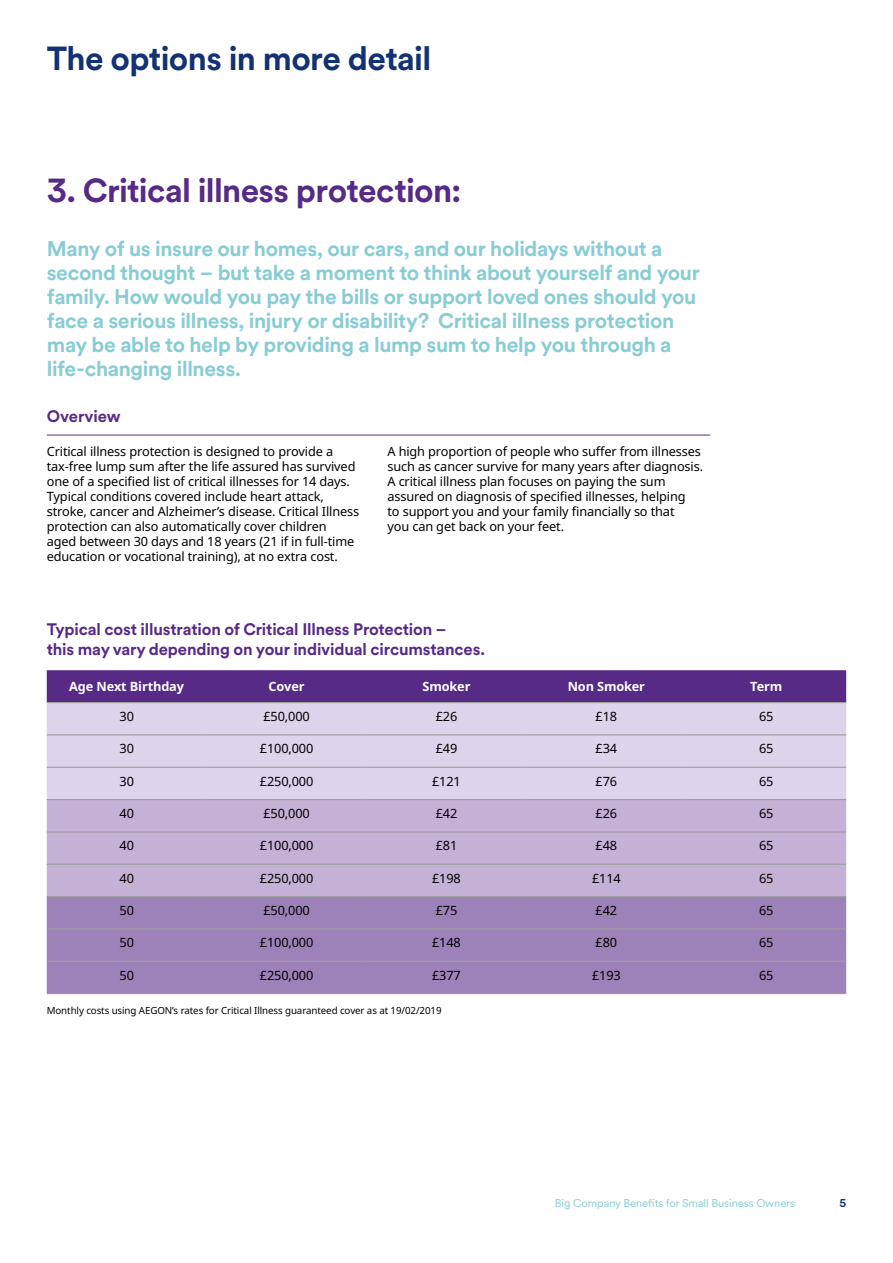
<style>
.page{position:relative;width:893px;height:1263px;background:#fff}
.page>*{position:absolute;margin:0;border:0;box-sizing:border-box;transform-origin:0 0}
.t1{font:700 33px "Schroders Circular";letter-spacing:-.02em;color:#572a86}
.t2{font:700 33px "Schroders Circular";letter-spacing:-.02em;color:#123274}
.t3{font:700 21px/24px "Schroders Circular";letter-spacing:-.02em;color:#88cdd3}
.t4{font:700 16.5px/19.5px "Schroders Circular";letter-spacing:-.01em;color:#572a86}
.t5{font:12.75px/15px "Noto Sans";letter-spacing:-.01em;color:#000}
.t6{font:700 12.75px "Noto Sans";letter-spacing:-.01em;color:#fff}
.t7{font:11.25px "Schroders Circular";letter-spacing:-.01em;color:#88cdd3}
.t8{font:700 11.25px "Schroders Circular";color:#123274}
.t9{font:9.75px "Noto Sans";letter-spacing:-.01em;color:#000}
</style>
<div class="page">
<hr style="left:47px;top:435px;width:663px;height:1px;background:#572a86">
<div style="left:47px;top:670px;width:799px;height:32px;background:#572a86"></div>
<div style="left:47px;top:703px;width:799px;height:96px;background:#dbd4eb"></div>
<div style="left:47px;top:800px;width:799px;height:96px;background:#c5b0d6"></div>
<div style="left:47px;top:897px;width:799px;height:96px;background:#9d82ba"></div>
<hr style="left:47px;top:702px;width:160px;height:1px;background:#9d9d9c">
<hr style="left:207px;top:702px;width:160px;height:1px;background:#9d9d9c">
<hr style="left:367px;top:702px;width:159px;height:1px;background:#9d9d9c">
<hr style="left:526px;top:702px;width:160px;height:1px;background:#9d9d9c">
<hr style="left:686px;top:702px;width:160px;height:1px;background:#9d9d9c">
<hr style="left:47px;top:734px;width:160px;height:1px;background:#9d9d9c">
<hr style="left:207px;top:734px;width:160px;height:1px;background:#9d9d9c">
<hr style="left:367px;top:734px;width:159px;height:1px;background:#9d9d9c">
<hr style="left:526px;top:734px;width:160px;height:1px;background:#9d9d9c">
<hr style="left:686px;top:734px;width:160px;height:1px;background:#9d9d9c">
<hr style="left:47px;top:767px;width:160px;height:1px;background:#9d9d9c">
<hr style="left:207px;top:767px;width:160px;height:1px;background:#9d9d9c">
<hr style="left:367px;top:767px;width:159px;height:1px;background:#9d9d9c">
<hr style="left:526px;top:767px;width:160px;height:1px;background:#9d9d9c">
<hr style="left:686px;top:767px;width:160px;height:1px;background:#9d9d9c">
<hr style="left:47px;top:799px;width:160px;height:1px;background:#9d9d9c">
<hr style="left:207px;top:799px;width:160px;height:1px;background:#9d9d9c">
<hr style="left:367px;top:799px;width:159px;height:1px;background:#9d9d9c">
<hr style="left:526px;top:799px;width:160px;height:1px;background:#9d9d9c">
<hr style="left:686px;top:799px;width:160px;height:1px;background:#9d9d9c">
<hr style="left:47px;top:831px;width:160px;height:1px;background:#9d9d9c">
<hr style="left:207px;top:831px;width:160px;height:1px;background:#9d9d9c">
<hr style="left:367px;top:831px;width:159px;height:1px;background:#9d9d9c">
<hr style="left:526px;top:831px;width:160px;height:1px;background:#9d9d9c">
<hr style="left:686px;top:831px;width:160px;height:1px;background:#9d9d9c">
<hr style="left:47px;top:864px;width:160px;height:1px;background:#9d9d9c">
<hr style="left:207px;top:864px;width:160px;height:1px;background:#9d9d9c">
<hr style="left:367px;top:864px;width:159px;height:1px;background:#9d9d9c">
<hr style="left:526px;top:864px;width:160px;height:1px;background:#9d9d9c">
<hr style="left:686px;top:864px;width:160px;height:1px;background:#9d9d9c">
<hr style="left:47px;top:896px;width:160px;height:1px;background:#9d9d9c">
<hr style="left:207px;top:896px;width:160px;height:1px;background:#9d9d9c">
<hr style="left:367px;top:896px;width:159px;height:1px;background:#9d9d9c">
<hr style="left:526px;top:896px;width:160px;height:1px;background:#9d9d9c">
<hr style="left:686px;top:896px;width:160px;height:1px;background:#9d9d9c">
<hr style="left:47px;top:928px;width:160px;height:1px;background:#9d9d9c">
<hr style="left:207px;top:928px;width:160px;height:1px;background:#9d9d9c">
<hr style="left:367px;top:928px;width:159px;height:1px;background:#9d9d9c">
<hr style="left:526px;top:928px;width:160px;height:1px;background:#9d9d9c">
<hr style="left:686px;top:928px;width:160px;height:1px;background:#9d9d9c">
<hr style="left:47px;top:961px;width:160px;height:1px;background:#9d9d9c">
<hr style="left:207px;top:961px;width:160px;height:1px;background:#9d9d9c">
<hr style="left:367px;top:961px;width:159px;height:1px;background:#9d9d9c">
<hr style="left:526px;top:961px;width:160px;height:1px;background:#9d9d9c">
<hr style="left:686px;top:961px;width:160px;height:1px;background:#9d9d9c">
<hr style="left:47px;top:993px;width:160px;height:1px;background:#9d9d9c">
<hr style="left:207px;top:993px;width:160px;height:1px;background:#9d9d9c">
<hr style="left:367px;top:993px;width:159px;height:1px;background:#9d9d9c">
<hr style="left:526px;top:993px;width:160px;height:1px;background:#9d9d9c">
<hr style="left:686px;top:993px;width:160px;height:1px;background:#9d9d9c">
<h1 class="t2" style="left:47px;top:36px;width:386px">The options in more detail</h1>
<h1 class="t1" style="left:47px;top:168px;width:416px">3. Critical illness protection:</h1>
<p class="t3" style="left:47px;top:235px;width:655px">Many of us insure our homes, our cars, and our holidays without a second thought – but take a moment to think about yourself and your family. How would you pay the bills or support loved ones should you face a serious illness, injury or disability? Critical illness protection may be able to help by providing a lump sum to help you through a life-changing illness.</p>
<p class="t4" style="left:47px;top:406px;width:75px">Overview</p>
<p class="t5" style="left:47px;top:444px;width:314px">Critical illness protection is designed to provide a tax-free lump sum after the life assured has survived one of a specified list of critical illnesses for 14 days.<br>Typical conditions covered include heart attack, stroke, cancer and Alzheimer’s disease. Critical Illness protection can also automatically cover children aged between 30 days and 18 years (21 if in full-time education or vocational training), at no extra cost.</p>
<p class="t5" style="left:387px;top:444px;width:317px">A high proportion of people who suffer from illnesses such as cancer survive for many years after diagnosis.<br>A critical illness plan focuses on paying the sum assured on diagnosis of specified illnesses, helping<br>to support you and your family financially so that<br>you can get back on your feet.</p>
<p class="t4" style="left:47px;top:619px;width:440px">Typical cost illustration of Critical Illness Protection –<br>this may vary depending on your individual circumstances.</p>
<p class="t6" style="left:69px;top:677px;width:116px">Age Next Birthday</p>
<p class="t6" style="left:269px;top:677px;width:37px">Cover</p>
<p class="t6" style="left:423px;top:677px;width:49px">Smoker</p>
<p class="t6" style="left:568px;top:677px;width:79px">Non Smoker</p>
<p class="t6" style="left:750px;top:677px;width:34px">Term</p>
<p class="t5" style="left:119px;top:708px;width:16px">30</p>
<p class="t5" style="left:263px;top:708px;width:48px">£50,000</p>
<p class="t5" style="left:436px;top:708px;width:23px">£26</p>
<p class="t5" style="left:596px;top:708px;width:23px">£18</p>
<p class="t5" style="left:759px;top:708px;width:16px">65</p>
<p class="t5" style="left:119px;top:741px;width:16px">30</p>
<p class="t5" style="left:260px;top:741px;width:55px">£100,000</p>
<p class="t5" style="left:436px;top:741px;width:23px">£49</p>
<p class="t5" style="left:596px;top:741px;width:23px">£34</p>
<p class="t5" style="left:759px;top:741px;width:16px">65</p>
<p class="t5" style="left:119px;top:773px;width:16px">30</p>
<p class="t5" style="left:260px;top:773px;width:55px">£250,000</p>
<p class="t5" style="left:432px;top:773px;width:30px">£121</p>
<p class="t5" style="left:596px;top:773px;width:23px">£76</p>
<p class="t5" style="left:759px;top:773px;width:16px">65</p>
<p class="t5" style="left:119px;top:805px;width:16px">40</p>
<p class="t5" style="left:263px;top:805px;width:48px">£50,000</p>
<p class="t5" style="left:436px;top:805px;width:23px">£42</p>
<p class="t5" style="left:596px;top:805px;width:23px">£26</p>
<p class="t5" style="left:759px;top:805px;width:16px">65</p>
<p class="t5" style="left:119px;top:838px;width:16px">40</p>
<p class="t5" style="left:260px;top:838px;width:55px">£100,000</p>
<p class="t5" style="left:436px;top:838px;width:23px">£81</p>
<p class="t5" style="left:596px;top:838px;width:23px">£48</p>
<p class="t5" style="left:759px;top:838px;width:16px">65</p>
<p class="t5" style="left:119px;top:870px;width:16px">40</p>
<p class="t5" style="left:260px;top:870px;width:55px">£250,000</p>
<p class="t5" style="left:432px;top:870px;width:30px">£198</p>
<p class="t5" style="left:592px;top:870px;width:30px">£114</p>
<p class="t5" style="left:759px;top:870px;width:16px">65</p>
<p class="t5" style="left:119px;top:902px;width:16px">50</p>
<p class="t5" style="left:263px;top:902px;width:48px">£50,000</p>
<p class="t5" style="left:436px;top:902px;width:23px">£75</p>
<p class="t5" style="left:596px;top:902px;width:23px">£42</p>
<p class="t5" style="left:759px;top:902px;width:16px">65</p>
<p class="t5" style="left:119px;top:935px;width:16px">50</p>
<p class="t5" style="left:260px;top:935px;width:55px">£100,000</p>
<p class="t5" style="left:432px;top:935px;width:30px">£148</p>
<p class="t5" style="left:596px;top:935px;width:23px">£80</p>
<p class="t5" style="left:759px;top:935px;width:16px">65</p>
<p class="t5" style="left:119px;top:967px;width:16px">50</p>
<p class="t5" style="left:260px;top:967px;width:55px">£250,000</p>
<p class="t5" style="left:432px;top:967px;width:30px">£377</p>
<p class="t5" style="left:592px;top:967px;width:30px">£193</p>
<p class="t5" style="left:759px;top:967px;width:16px">65</p>
<p class="t9" style="left:47px;top:1004px;width:396px">Monthly costs using AEGON’s rates for Critical Illness guaranteed cover as at 19/02/2019</p>
<p class="t7" style="left:555px;top:1195px;width:242px">Big Company Benefits for Small Business Owners</p>
<p class="t8" style="left:839px;top:1195px;width:8px">5</p>
</div>
